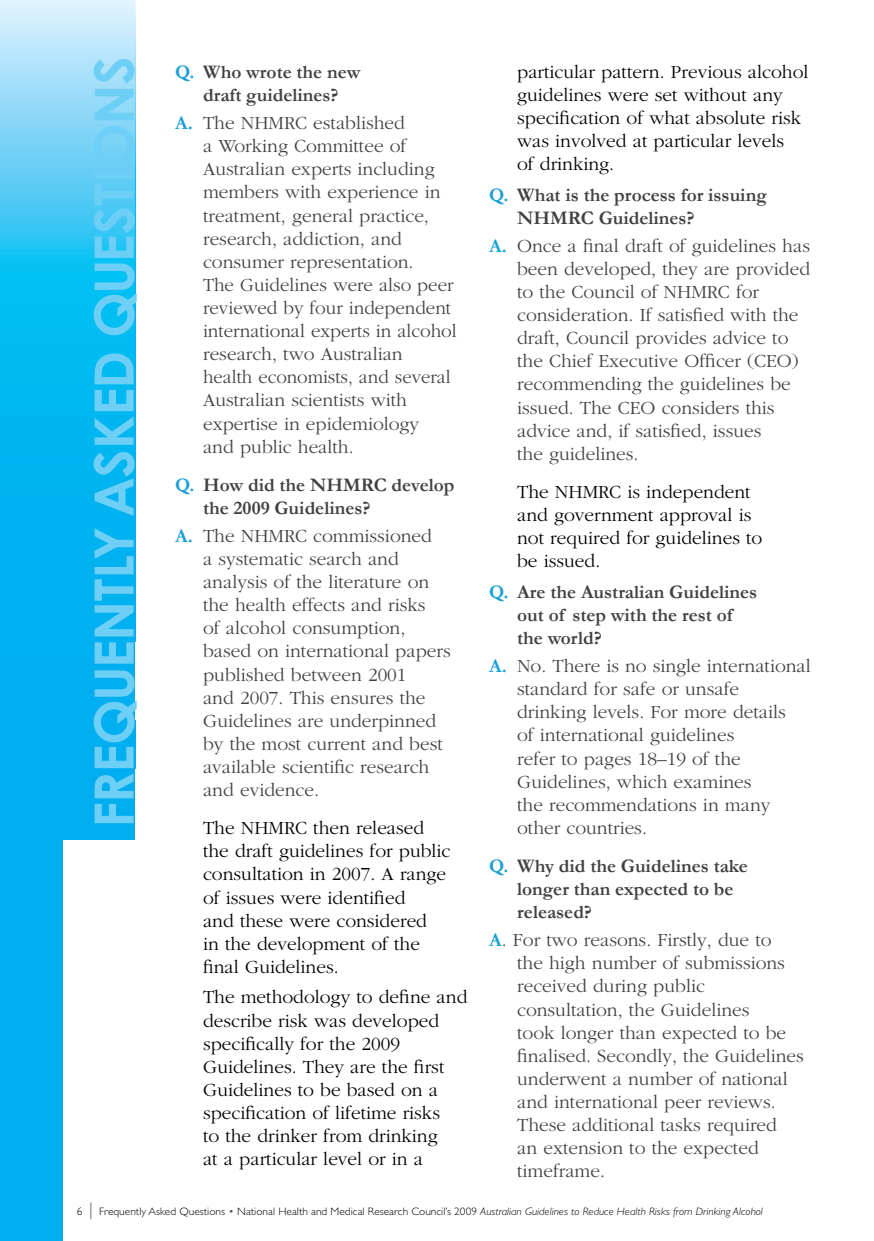
<style>
.page{position:relative;width:874px;height:1241px;background:#fff}
.page>*{position:absolute;margin:0;border:0;box-sizing:border-box;transform-origin:0 0}
.t1{font:700 54.25px "Century Gothic";letter-spacing:-.015em;color:#6dcff6}
.t2{font:300 19.25px/23.1px "Garamond";color:#414142}
.t3{font:300 19.25px/23.1px "Garamond";color:#000}
.t4{font:700 19.25px/23.1px "Garamond";color:#414142}
.t5{font:300 10.85px "Gill Sans";color:#000;scale:1.05 1}
.s1{color:#1aa0d7}
.s2{font-weight:700;color:#1aa0d7}
.s3{font-size:11.38px}
.s4{font-size:16.62px;color:#58595b}
.s5{color:#4d4d4f}
.s6{font-style:italic}
</style>
<div class="page">
<svg style="left:0;top:0;width:134px;height:1240px;background:#20bbf2"></svg>
<div style="left:63px;top:840px;width:90px;height:400px;background:#fff"></div>
<h1 class="t1" style="left:80px;top:827px;width:772px;rotate:-90deg">FREQUENTLY ASKED QUESTIONS</h1>
<p class="t4" style="left:175px;top:60px;width:187px;text-align:center"><span class="s1">Q.</span> Who wrote the new draft guidelines?</p>
<p class="t2" style="left:203px;top:112px;width:255px;text-indent:-28px"><span class="s2">A.</span> The NHMRC established<br>a Working Committee of<br>Australian experts including members with experience in treatment, general practice, research, addiction, and consumer representation.<br>The Guidelines were also peer reviewed by four independent international experts in alcohol research, two Australian health economists, and several<br>Australian scientists with expertise in epidemiology<br>and public health.</p>
<p class="t4" style="left:203px;top:472px;width:253px;text-indent:-28px"><span class="s1">Q.</span> How did the NHMRC develop the 2009 Guidelines?</p>
<p class="t2" style="left:203px;top:524px;width:249px;text-indent:-28px"><span class="s2">A.</span> The NHMRC commissioned<br>a systematic search and analysis of the literature on the health effects and risks<br>of alcohol consumption, based on international papers published between 2001<br>and 2007. This ensures the<br>Guidelines are underpinned by the most current and best available scientific research and evidence.</p>
<p class="t3" style="left:203px;top:816px;width:249px">The NHMRC then released the draft guidelines for public consultation in 2007. A range of issues were identified<br>and these were considered<br>in the development of the final Guidelines.</p>
<p class="t3" style="left:203px;top:985px;width:266px">The methodology to define and describe risk was developed specifically for the 2009<br>Guidelines. They are the first<br>Guidelines to be based on a specification of lifetime risks<br>to the drinker from drinking<br>at a particular level or in a</p>
<p class="t3" style="left:517px;top:60px;width:293px">particular pattern. Previous alcohol guidelines were set without any specification of what absolute risk was involved at particular levels<br>of drinking.</p>
<p class="t4" style="left:517px;top:183px;width:251px;text-indent:-28px"><span class="s1">Q.</span> What is the process for issuing<br>NHMRC Guidelines?</p>
<p class="t2" style="left:517px;top:234px;width:294px;text-indent:-28px"><span class="s2">A.</span> Once a final draft of guidelines has been developed, they are provided to the Council of NHMRC for consideration. If satisfied with the draft, Council provides advice to the Chief Executive Officer (CEO) recommending the guidelines be issued. The CEO considers this advice and, if satisfied, issues<br>the guidelines.</p>
<p class="t3" style="left:517px;top:480px;width:246px">The NHMRC is independent and government approval is not required for guidelines to be issued.</p>
<p class="t4" style="left:517px;top:579px;width:241px;text-indent:-28px"><span class="s1">Q.</span> Are the Australian Guidelines out of step with the rest of the world?</p>
<p class="t2" style="left:517px;top:654px;width:295px;text-indent:-28px"><span class="s2">A.</span> No. There is no single international standard for safe or unsafe drinking levels. For more details<br>of international guidelines<br>refer to pages 18–19 of the<br>Guidelines, which examines<br>the recommendations in many other countries.</p>
<p class="t4" style="left:517px;top:853px;width:232px;text-indent:-28px"><span class="s1">Q.</span> Why did the Guidelines take longer than expected to be released?</p>
<p class="t2" style="left:517px;top:928px;width:288px;text-indent:-28px"><span class="s2">A</span>. For two reasons. Firstly, due to<br>the high number of submissions received during public consultation, the Guidelines<br>took longer than expected to be finalised. Secondly, the Guidelines underwent a number of national and international peer reviews.<br>These additional tasks required<br>an extension to the expected timeframe.</p>
<p class="t5" style="left:77px;top:1205px;width:654px"><span class="s3">6</span> <span class="s4">|</span> Frequently Asked Questions <span class="s5">•</span> National Health and Medical Research Council’s 2009 <span class="s6">Australian Guidelines to Reduce Health Risks from Drinking Alcohol</span></p>
</div>
